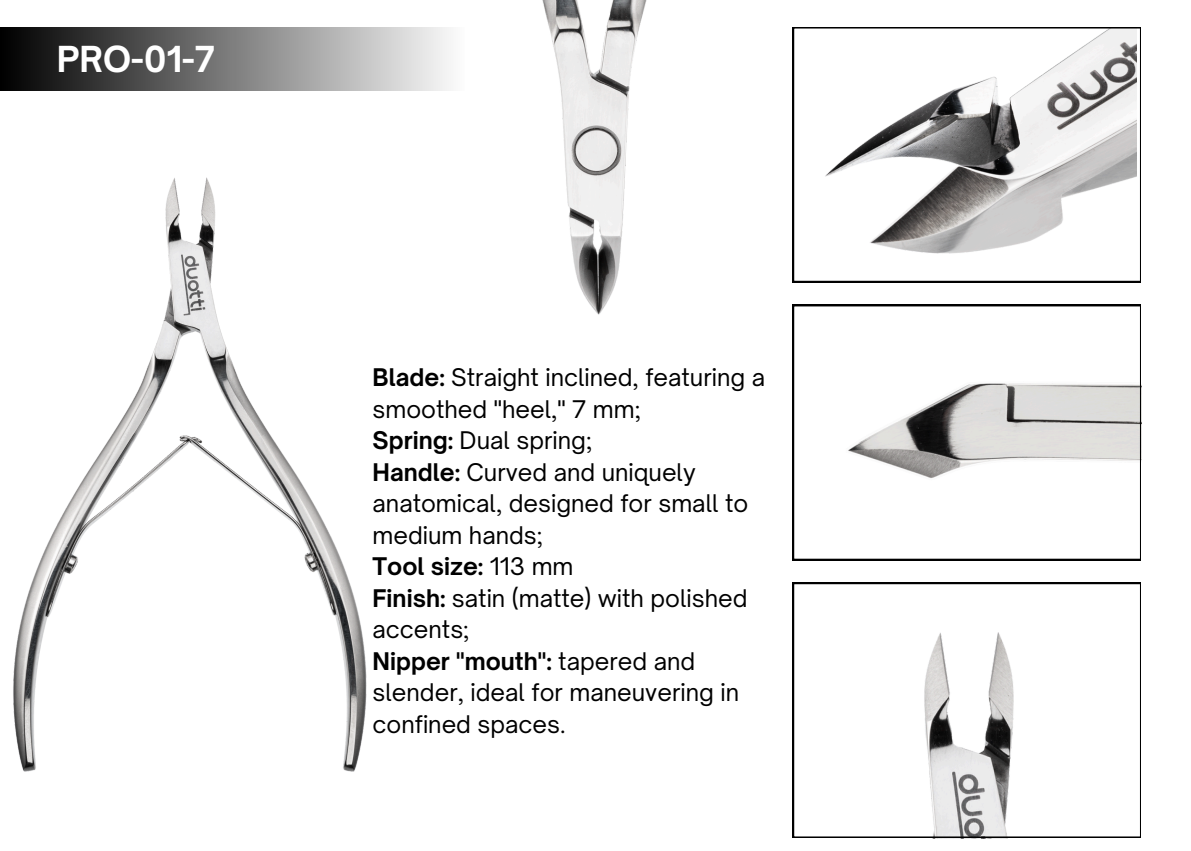
<style>
.page{position:relative;width:1191px;height:851px;background:#fff}
.page>*{position:absolute;margin:0;border:0;box-sizing:border-box;transform-origin:0 0}
.t1{font:700 34.2px "Open Sauce One";color:#fff}
.t2{font:23.2px/31.6px "Open Sauce One";color:#000}
.t3{font:700 23.2px "Open Sauce One";color:#000}
.s1{font-weight:700}
.s2{font-weight:400}
</style>
<div class="page">
<svg style="left:793px;top:582px;width:348px;height:255px"></svg>
<svg style="left:793px;top:305px;width:348px;height:255px"></svg>
<svg style="left:793px;top:27px;width:348px;height:255px"></svg>
<img style="left:13px;top:177px;width:354px;height:595px">
<div style="left:0;top:27px;width:465px;height:63px;background:linear-gradient(to right,#000,#fdfdfd)"></div>
<img style="left:542px;top:0;width:105px;height:315px">
<p class="t1" style="left:57px;top:38px;width:160px">PRO-01-7</p>
<p class="t2" style="left:373px;top:361px;width:394px"><span class="s1">Blade:</span> Straight inclined, featuring a smoothed "heel," 7 mm;</p>
<p class="t2" style="left:373px;top:424px;width:221px"><span class="s1">Spring:</span> Dual spring;</p>
<p class="t2" style="left:373px;top:456px;width:377px"><span class="s1">Handle:</span> Curved and uniquely anatomical, designed for small to medium hands;</p>
<p class="t3" style="left:373px;top:552px;width:202px">Tool size: <span class="s2">113 mm</span></p>
<p class="t2" style="left:373px;top:582px;width:377px"><span class="s1">Finish:</span> satin (matte) with polished accents;</p>
<p class="t2" style="left:373px;top:645px;width:368px"><span class="s1">Nipper "mouth":</span> tapered and slender, ideal for maneuvering in confined spaces.</p>
</div>
